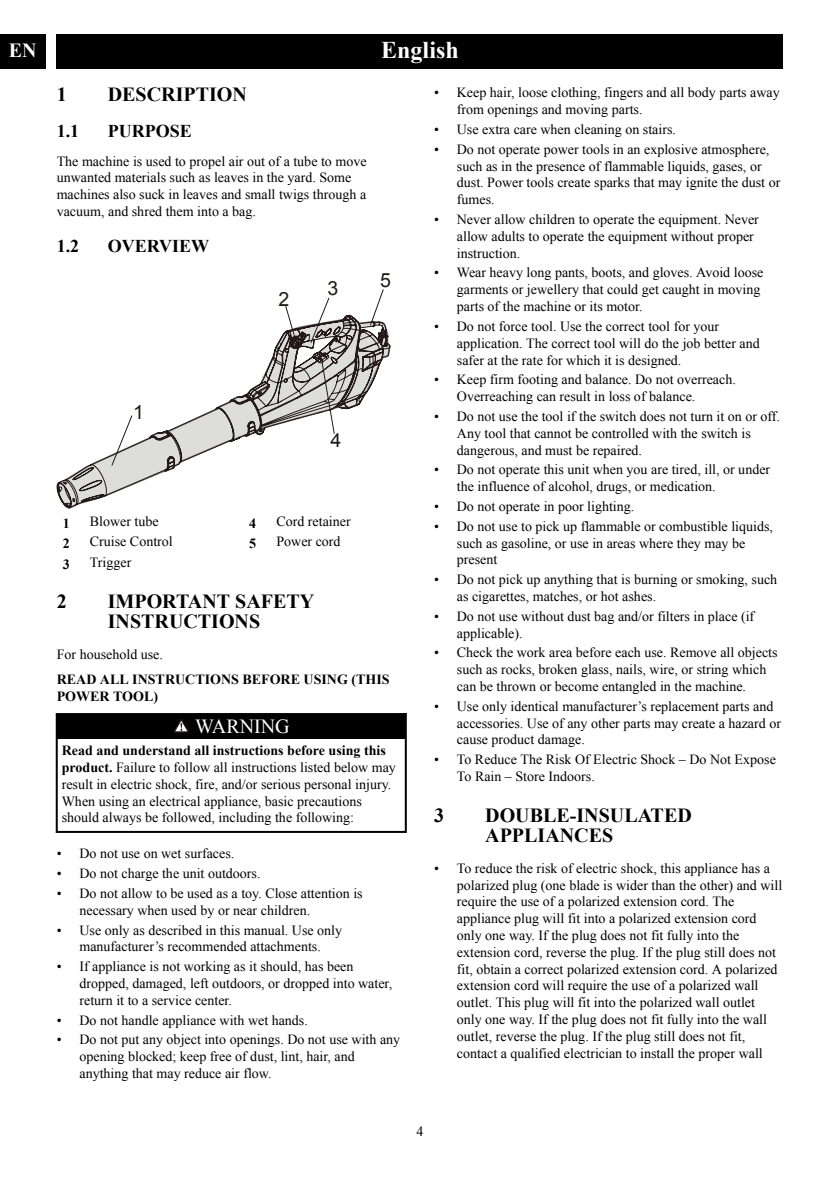
<style>
.page{position:relative;width:840px;height:1191px;background:#fff}
.page>*{position:absolute;margin:0;border:0;box-sizing:border-box;transform-origin:0 0}
.t1{font:700 24px "Times New Roman";color:#fff}
.t2{font:700 20px/20px "Times New Roman";color:#000}
.t3{font:20px "Times New Roman";color:#fff}
.t4{font:700 20px "Times New Roman";color:#fff}
.t5{font:19.6px "Arial";color:#231815}
.t6{font:700 18px "Times New Roman";color:#000}
.t7{font:14px/16.8px "Times New Roman";color:#000}
.t8{font:700 14px/16.8px "Times New Roman";color:#000}
.s1{font-weight:700}
</style>
<div class="page">
<svg style="left:57px;top:315px;width:333px;height:193px"></svg>
<svg style="left:110px;top:414px;width:23px;height:53px"></svg>
<svg style="left:284px;top:297px;width:51px;height:138px"></svg>
<svg style="left:360px;top:289px;width:24px;height:49px"></svg>
<div style="left:58px;top:715px;width:346px;height:24px;background:#000"></div>
<svg style="left:173px;top:719px;width:16px;height:13px"></svg>
<hr style="left:56px;top:713px;width:349px;height:2px;background:#000">
<hr style="left:56px;top:713px;width:2px;height:26px;background:#000">
<hr style="left:404px;top:713px;width:2px;height:26px;background:#000">
<hr style="left:56px;top:831px;width:349px;height:2px;background:#000">
<hr style="left:56px;top:738px;width:2px;height:95px;background:#000">
<hr style="left:404px;top:738px;width:2px;height:95px;background:#000">
<div style="left:57px;top:34px;width:725px;height:34px;background:#000"></div>
<div style="left:0;top:34px;width:45px;height:34px;background:#000"></div>
<h2 class="t4" style="left:9px;top:36px;width:29px">EN</h2>
<h1 class="t1" style="left:381px;top:33px;width:79px">English</h1>
<h2 class="t2" style="left:57px;top:84px;width:12px">1</h2>
<h2 class="t2" style="left:108px;top:84px;width:140px">DESCRIPTION</h2>
<p class="t6" style="left:57px;top:119px;width:24px">1.1</p>
<p class="t6" style="left:108px;top:119px;width:86px">PURPOSE</p>
<p class="t7" style="left:57px;top:152px;width:311px">The machine is used to propel air out of a tube to move unwanted materials such as leaves in the yard. Some machines also suck in leaves and small twigs through a vacuum, and shred them into a bag.</p>
<p class="t6" style="left:57px;top:234px;width:24px">1.2</p>
<p class="t6" style="left:108px;top:234px;width:103px">OVERVIEW</p>
<h3 class="t5" style="left:278px;top:286px;width:12px">2</h3>
<h3 class="t5" style="left:327px;top:275px;width:12px">3</h3>
<h3 class="t5" style="left:380px;top:267px;width:12px">5</h3>
<h3 class="t5" style="left:133px;top:399px;width:12px">1</h3>
<p class="t8" style="left:63px;top:514px;width:8px">1</p>
<p class="t7" style="left:90px;top:512px;width:70px">Blower tube</p>
<p class="t8" style="left:63px;top:535px;width:8px">2</p>
<p class="t7" style="left:90px;top:533px;width:84px">Cruise Control</p>
<p class="t8" style="left:63px;top:556px;width:8px">3</p>
<p class="t7" style="left:90px;top:554px;width:43px">Trigger</p>
<h3 class="t5" style="left:330px;top:427px;width:12px">4</h3>
<p class="t8" style="left:249px;top:514px;width:8px">4</p>
<p class="t7" style="left:276px;top:512px;width:76px">Cord retainer</p>
<p class="t8" style="left:249px;top:535px;width:8px">5</p>
<p class="t7" style="left:276px;top:533px;width:66px">Power cord</p>
<h2 class="t2" style="left:57px;top:591px;width:11px">2</h2>
<h2 class="t2" style="left:108px;top:591px;width:208px">IMPORTANT SAFETY<br>INSTRUCTIONS</h2>
<p class="t7" style="left:57px;top:646px;width:108px">For household use.</p>
<p class="t8" style="left:57px;top:671px;width:334px">READ ALL INSTRUCTIONS BEFORE USING (THIS<br>POWER TOOL)</p>
<h2 class="t3" style="left:195px;top:713px;width:96px">WARNING</h2>
<p class="t7" style="left:62px;top:742px;width:335px"><span class="s1">Read and understand all instructions before using this product.</span> Failure to follow all instructions listed below may result in electric shock, fire, and/or serious personal injury.<br>When using an electrical appliance, basic precautions should always be followed, including the following:</p>
<p class="t7" style="left:57px;top:845px;width:179px">• Do not use on wet surfaces.</p>
<p class="t7" style="left:57px;top:864px;width:205px">• Do not charge the unit outdoors.</p>
<p class="t7" style="left:79px;top:884px;width:284px;text-indent:-23px">• Do not allow to be used as a toy. Close attention is necessary when used by or near children.</p>
<p class="t7" style="left:57px;top:921px;width:287px;text-align:center">• Use only as described in this manual. Use only manufacturer’s recommended attachments.</p>
<p class="t7" style="left:79px;top:957px;width:314px;text-indent:-23px">• If appliance is not working as it should, has been dropped, damaged, left outdoors, or dropped into water, return it to a service center.</p>
<p class="t7" style="left:57px;top:1011px;width:252px">• Do not handle appliance with wet hands.</p>
<p class="t7" style="left:79px;top:1031px;width:322px;text-indent:-23px">• Do not put any object into openings. Do not use with any opening blocked; keep free of dust, lint, hair, and anything that may reduce air flow.</p>
<p class="t7" style="left:456px;top:84px;width:324px;text-indent:-23px">• Keep hair, loose clothing, fingers and all body parts away from openings and moving parts.</p>
<p class="t7" style="left:434px;top:121px;width:243px">• Use extra care when cleaning on stairs.</p>
<p class="t7" style="left:456px;top:140px;width:325px;text-indent:-23px">• Do not operate power tools in an explosive atmosphere, such as in the presence of flammable liquids, gases, or dust. Power tools create sparks that may ignite the dust or fumes.</p>
<p class="t7" style="left:456px;top:211px;width:303px;text-indent:-23px">• Never allow children to operate the equipment. Never allow adults to operate the equipment without proper instruction.</p>
<p class="t7" style="left:456px;top:264px;width:308px;text-indent:-23px">• Wear heavy long pants, boots, and gloves. Avoid loose garments or jewellery that could get caught in moving parts of the machine or its motor.</p>
<p class="t7" style="left:456px;top:317px;width:304px;text-indent:-23px">• Do not force tool. Use the correct tool for your application. The correct tool will do the job better and safer at the rate for which it is designed.</p>
<p class="t7" style="left:456px;top:371px;width:280px;text-indent:-23px">• Keep firm footing and balance. Do not overreach.<br>Overreaching can result in loss of balance.</p>
<p class="t7" style="left:456px;top:407px;width:324px;text-indent:-23px">• Do not use the tool if the switch does not turn it on or off.<br>Any tool that cannot be controlled with the switch is dangerous, and must be repaired.</p>
<p class="t7" style="left:456px;top:461px;width:314px;text-indent:-23px">• Do not operate this unit when you are tired, ill, or under the influence of alcohol, drugs, or medication.</p>
<p class="t7" style="left:434px;top:497px;width:201px">• Do not operate in poor lighting.</p>
<p class="t7" style="left:456px;top:517px;width:317px;text-indent:-23px">• Do not use to pick up flammable or combustible liquids, such as gasoline, or use in areas where they may be present</p>
<p class="t7" style="left:456px;top:571px;width:322px;text-indent:-23px">• Do not pick up anything that is burning or smoking, such as cigarettes, matches, or hot ashes.</p>
<p class="t7" style="left:456px;top:607px;width:299px;text-indent:-23px">• Do not use without dust bag and/or filters in place (if applicable).</p>
<p class="t7" style="left:456px;top:644px;width:322px;text-indent:-23px">• Check the work area before each use. Remove all objects such as rocks, broken glass, nails, wire, or string which can be thrown or become entangled in the machine.</p>
<p class="t7" style="left:456px;top:697px;width:325px;text-indent:-23px">• Use only identical manufacturer’s replacement parts and accessories. Use of any other parts may create a hazard or cause product damage.</p>
<p class="t7" style="left:456px;top:751px;width:320px;text-indent:-23px">• To Reduce The Risk Of Electric Shock – Do Not Expose<br>To Rain – Store Indoors.</p>
<h2 class="t2" style="left:434px;top:804px;width:11px">3</h2>
<h2 class="t2" style="left:485px;top:804px;width:208px">DOUBLE-INSULATED<br>APPLIANCES</h2>
<p class="t7" style="left:456px;top:859px;width:327px;text-indent:-23px">• To reduce the risk of electric shock, this appliance has a polarized plug (one blade is wider than the other) and will require the use of a polarized extension cord. The appliance plug will fit into a polarized extension cord only one way. If the plug does not fit fully into the extension cord, reverse the plug. If the plug still does not fit, obtain a correct polarized extension cord. A polarized extension cord will require the use of a polarized wall outlet. This plug will fit into the polarized wall outlet only one way. If the plug does not fit fully into the wall outlet, reverse the plug. If the plug still does not fit, contact a qualified electrician to install the proper wall</p>
<p class="t7" style="left:416px;top:1122px;width:8px">4</p>
</div>
